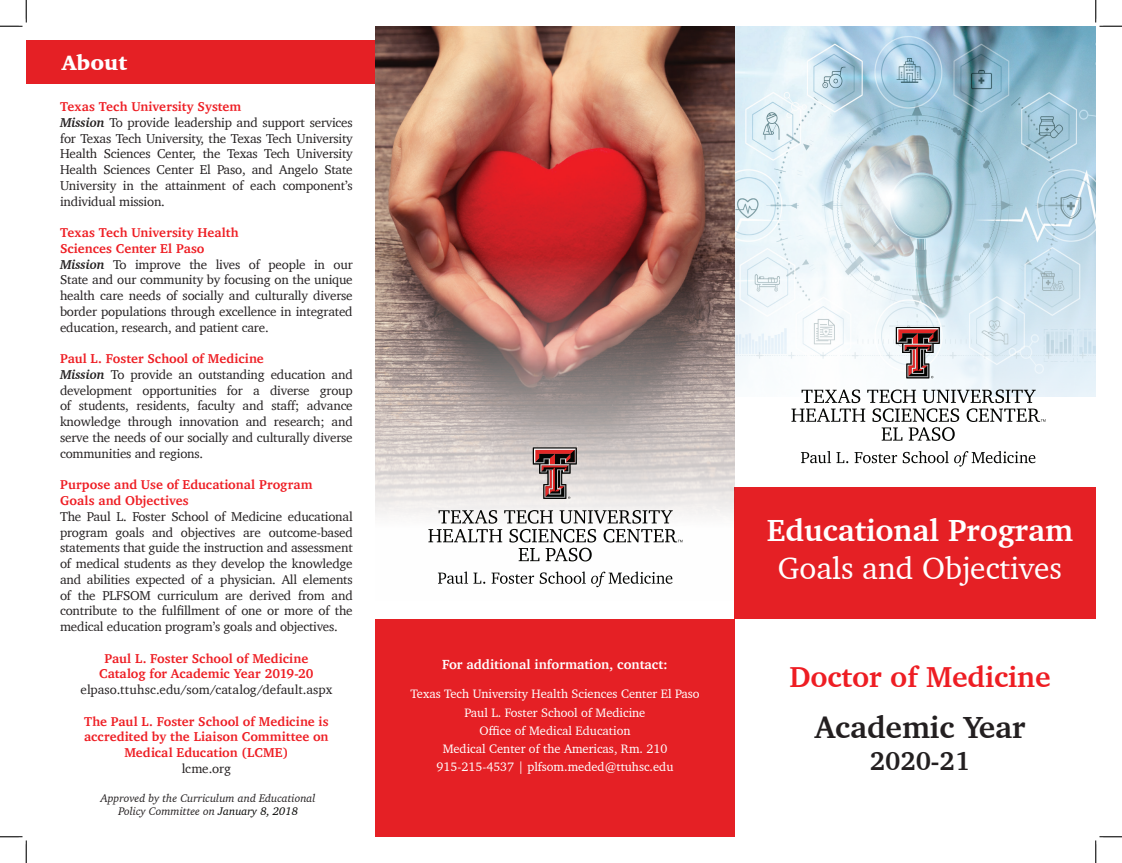
<style>
.page{position:relative;width:1122px;height:863px;background:#fff}
.page>*{position:absolute;margin:0;border:0;box-sizing:border-box;transform-origin:0 0}
.t1{font:700 31.25px "Charter BT Pro";color:#fff}
.t2{font:31.25px "Charter BT Pro";color:#fff}
.t3{font:700 31.25px "Charter BT Pro";color:#231f20}
.t4{font:700 29.5px "Charter BT Pro";color:#ee1d23}
.t5{font:700 26.25px "Charter BT Pro";color:#231f20}
.t6{font:900 21.25px "Charter";color:#fff}
.t7{font:700 13.5px "Charter";color:#fff}
.t8{font:13.12px/15.8px "Charter";letter-spacing:-.015em;color:#231f20}
.t9{font:700 13.12px/15.8px "Charter";letter-spacing:.005em;color:#ee1d23;text-align:center}
.t10{font:13.12px "Charter";letter-spacing:.005em;color:#231f20}
.t11{font:12.5px/18.1px "Charter BT Pro";color:#fff;text-align:center}
.t12{font:italic 11.25px/13.5px "Charter BT Pro";color:#231f20;text-align:center}
.s1{font-weight:700;color:#ee1d23}
.s2{font-weight:700;font-style:italic}
.s3{color:#040503}
</style>
<div class="page">
<img style="left:734px;top:26px;width:361px;height:371px">
<div style="left:375px;top:618px;width:359px;height:218px;background:#e52025"></div>
<div style="left:734px;top:487px;width:361px;height:131px;background:#e52025"></div>
<div style="left:26px;top:40px;width:349px;height:43px;background:#e52025"></div>
<img style="left:375px;top:26px;width:359px;height:562px">
<svg style="left:791px;top:389px;width:254px;height:52px"></svg>
<svg style="left:800px;top:451px;width:48px;height:12px"></svg>
<svg style="left:854px;top:451px;width:181px;height:15px"></svg>
<svg style="left:895px;top:327px;width:44px;height:51px"></svg>
<svg style="left:438px;top:510px;width:59px;height:13px"></svg>
<svg style="left:504px;top:510px;width:49px;height:13px"></svg>
<svg style="left:559px;top:510px;width:113px;height:13px"></svg>
<svg style="left:428px;top:529px;width:74px;height:13px"></svg>
<svg style="left:603px;top:529px;width:79px;height:13px"></svg>
<svg style="left:509px;top:529px;width:87px;height:32px"></svg>
<svg style="left:438px;top:571px;width:47px;height:12px"></svg>
<svg style="left:491px;top:571px;width:94px;height:13px"></svg>
<svg style="left:591px;top:571px;width:81px;height:16px"></svg>
<svg style="left:533px;top:447px;width:43px;height:52px;background:#93706f"></svg>
<svg style="left:0;top:0;width:27px;height:27px"></svg>
<svg style="left:0;top:836px;width:27px;height:26px"></svg>
<svg style="left:1094px;top:0;width:27px;height:27px"></svg>
<svg style="left:1095px;top:836px;width:26px;height:26px"></svg>
<h3 class="t6" style="left:62px;top:50px;width:67px">About</h3>
<p class="t8" style="left:60px;top:98px;width:294px"><span class="s1">Texas Tech University System<br></span><span class="s2">Mission</span> To provide leadership and support services for Texas Tech University, the Texas Tech University Health Sciences Center, the Texas Tech University Health Sciences Center El Paso, and Angelo State University in the attainment of each component’s individual mission.</p>
<p class="t8" style="left:60px;top:224px;width:294px"><span class="s1">Texas Tech University Health<br>Sciences Center El Paso<br></span><span class="s2">Mission</span> To improve the lives of people in our State and our community by focusing on the unique health care needs of socially and culturally diverse border populations through excellence in integrated education, research, and patient care.</p>
<p class="t8" style="left:60px;top:350px;width:294px"><span class="s1">Paul L. Foster School of Medicine<br></span><span class="s2">Mission</span> To provide an outstanding education and development opportunities for a diverse group of students, residents, faculty and staff; advance knowledge through innovation and research; and serve the needs of our socially and culturally diverse communities and regions.</p>
<p class="t9" style="left:60px;top:476px;width:254px;text-align:left">Purpose and Use of Educational Program<br>Goals and Objectives</p>
<p class="t8" style="left:60px;top:508px;width:294px;text-align:justify">The Paul L. Foster School of Medicine educational program goals and objectives are outcome-based statements that guide the instruction and assessment of medical students as they develop the knowledge and abilities expected of a physician. All elements of the PLFSOM curriculum are derived from and contribute to the fulfillment of one or more of the medical education program’s goals and objectives.</p>
<p class="t9" style="left:99px;top:650px;width:216px">Paul L. Foster School of Medicine<br>Catalog for Academic Year 2019-20</p>
<p class="t10" style="left:80px;top:678px;width:253px">elpaso.ttuhsc.edu/som/catalog/default.aspx</p>
<p class="t9" style="left:84px;top:713px;width:246px">The Paul L. Foster School of Medicine is accredited by the Liaison Committee on<br>Medical Education (LCME)</p>
<p class="t8" style="left:182px;top:760px;width:51px">lcme.org</p>
<p class="t12" style="left:101px;top:790px;width:216px">Approved by the Curriculum and Educational<br>Policy Committee on <span class="s3">January 8, 2018</span></p>
<p class="t7" style="left:442px;top:652px;width:227px">For additional information, contact:</p>
<p class="t11" style="left:410px;top:685px;width:290px">Texas Tech University Health Sciences Center El Paso Paul L. Foster School of Medicine<br>Office of Medical Education<br>Medical Center of the Americas, Rm. 210<br>915-215-4537 | plfsom.meded@ttuhsc.edu</p>
<h1 class="t1" style="left:766px;top:510px;width:307px">Educational Program</h1>
<h1 class="t2" style="left:777px;top:548px;width:286px">Goals and Objectives</h1>
<h2 class="t4" style="left:789px;top:658px;width:263px">Doctor of Medicine</h2>
<h1 class="t3" style="left:814px;top:707px;width:212px">Academic Year</h1>
<h3 class="t5" style="left:869px;top:744px;width:102px">2020-21</h3>
</div>
